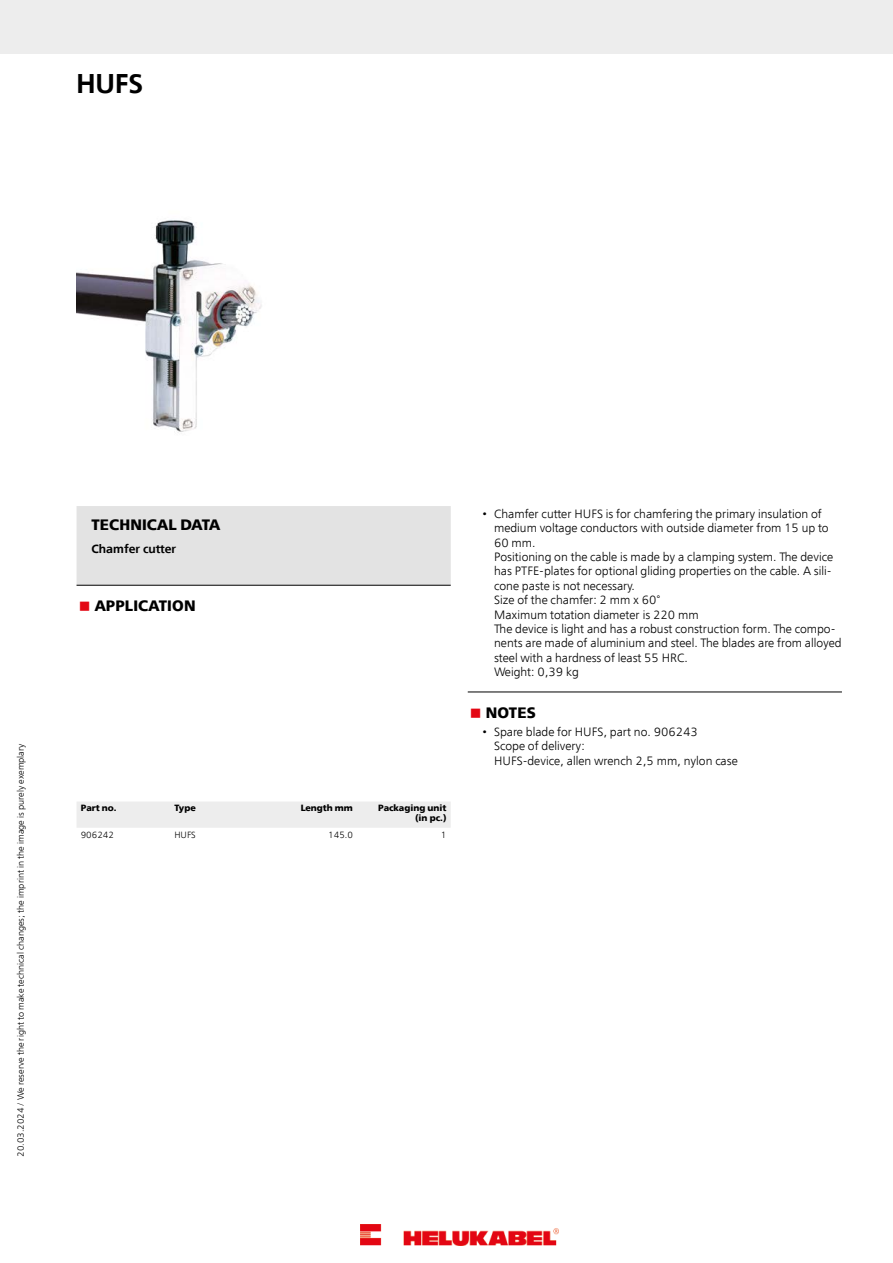
<style>
.page{position:relative;width:893px;height:1263px;background:#fff}
.page>*{position:absolute;margin:0;border:0;box-sizing:border-box;transform-origin:0 0}
.t1{font:600 27px "Free Set";color:#000}
.t2{font:700 15px "Free Set";letter-spacing:.01em;color:#000}
.t3{font:300 12px/14.4px "Free Set";color:#000}
.t4{font:600 12px "Free Set";color:#000}
.t5{font:300 9px "Free Set";color:#000}
.t6{font:700 9px/10.8px "Free Set";color:#000;text-align:right}
.s1{color:#e30613}
</style>
<div class="page">
<div style="left:77px;top:506px;width:374px;height:79px;background:#e3e3e3"></div>
<hr style="left:77px;top:585px;width:374px;height:1px;background:#000">
<hr style="left:468px;top:692px;width:374px;height:1px;background:#000">
<div style="left:77px;top:802px;width:374px;height:26px;background:#ededed"></div>
<div style="left:0;top:0;width:893px;height:53px;background:#ededed"></div>
<img style="left:77px;top:220px;width:185px;height:213px">
<img style="left:360px;top:1225px;width:198px;height:21px">
<h1 class="t1" style="left:77px;top:66px;width:68px">HUFS</h1>
<p class="t5" style="left:15px;top:1157px;width:415px;rotate:-90deg">20.03.2024 / We reserve the right to make technical changes; the imprint in the image is purely exemplary</p>
<p class="t2" style="left:91px;top:515px;width:130px">TECHNICAL DATA</p>
<p class="t4" style="left:91px;top:541px;width:86px">Chamfer cutter</p>
<p class="t2" style="left:79px;top:596px;width:118px"><span class="s1">■</span> APPLICATION</p>
<p class="t6" style="left:81px;top:802px;width:37px">Part no.</p>
<p class="t6" style="left:174px;top:802px;width:23px">Type</p>
<p class="t6" style="left:301px;top:802px;width:54px">Length mm</p>
<p class="t6" style="left:378px;top:802px;width:70px">Packaging unit (in pc.)</p>
<p class="t5" style="left:81px;top:829px;width:35px">906242</p>
<p class="t5" style="left:174px;top:829px;width:23px">HUFS</p>
<p class="t5" style="left:328px;top:829px;width:26px">145.0</p>
<p class="t5" style="left:441px;top:829px;width:7px">1</p>
<p class="t3" style="left:494px;top:506px;width:349px;text-indent:-11px">• Chamfer cutter HUFS is for chamfering the primary insulation of medium voltage conductors with outside diameter from 15 up to 60 mm.<br>Positioning on the cable is made by a clamping system. The device has PTFE-plates for optional gliding properties on the cable. A sili&shy;cone paste is not necessary.<br>Size of the chamfer: 2 mm x 60°<br>Maximum totation diameter is 220 mm<br>The device is light and has a robust construction form. The compo&shy;nents are made of aluminium and steel. The blades are from alloyed steel with a hardness of least 55 HRC.<br>Weight: 0,39 kg</p>
<p class="t2" style="left:470px;top:703px;width:67px"><span class="s1">■</span> NOTES</p>
<p class="t3" style="left:494px;top:724px;width:245px;text-indent:-11px">• Spare blade for HUFS, part no. 906243<br>Scope of delivery:<br>HUFS-device, allen wrench 2,5 mm, nylon case</p>
</div>
